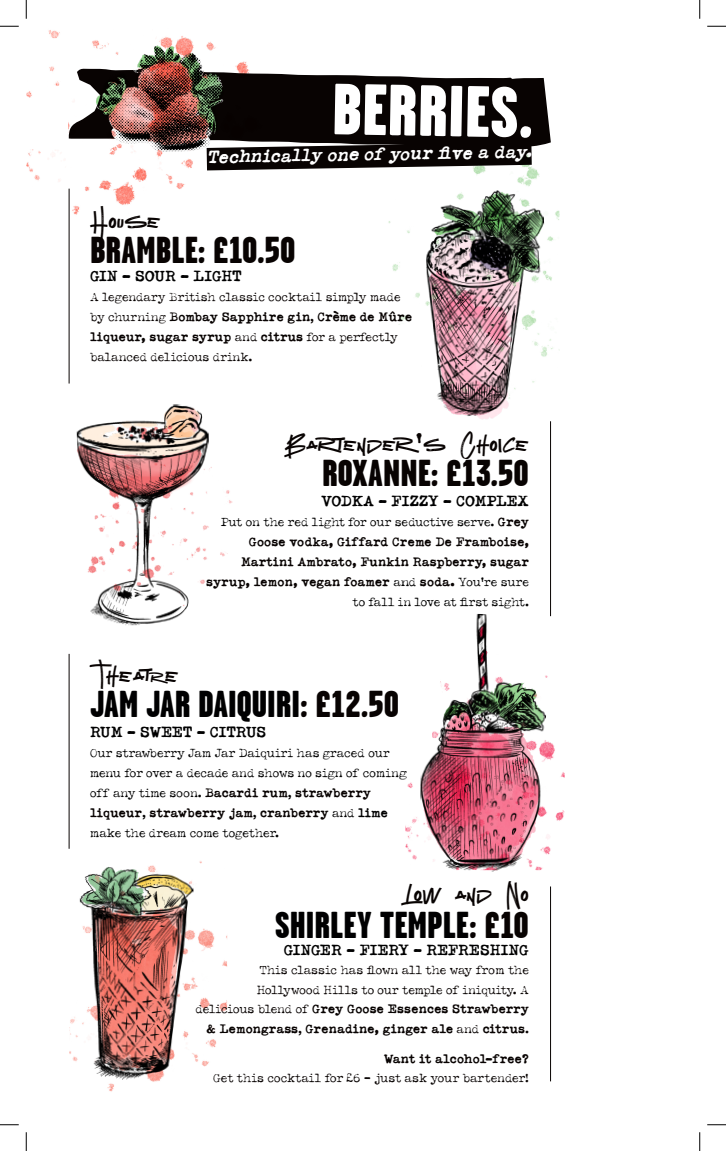
<style>
.page{position:relative;width:726px;height:1151px;background:#fff}
.page>*{position:absolute;margin:0;border:0;box-sizing:border-box;transform-origin:0 0}
.t1{font:900 72.25px "Garage Gothic";color:#fff}
.t2{font:900 37.5px "Garage Gothic";color:#000001}
.t3{font:900 37.5px "Garage Gothic";color:#080302}
.t4{font:27.5px "Network Free Version";letter-spacing:.02em;color:#080302}
.t5{font:italic 700 17.5px "Typeka";color:#fff}
.t6{font:700 15px "Typeka";letter-spacing:-.02em;color:#000001}
.t7{font:12.5px/19.4px "Typeka";color:#080302;text-align:right}
.t8{font:700 12.5px/20px "Typeka";color:#080302;text-align:right}
.t9{font:12.5px/20px "Typeka";color:#000001}
.s1{font-weight:700}
.s2{font-family:"Typeka"}
.s3{font-weight:400;color:#000001}
.s4{font-size:20px}
.s5{color:#080302}
.s6{font-weight:700;color:#080302}
</style>
<div class="page">
<svg style="left:275px;top:73px;width:274px;height:58px;background:#1b1615"></svg>
<hr style="left:550px;top:421px;width:1px;height:195px;background:#080302">
<hr style="left:69px;top:654px;width:1px;height:195px;background:#080302">
<hr style="left:69px;top:189px;width:1px;height:195px;background:#080302">
<hr style="left:550px;top:886px;width:1px;height:195px;background:#080302">
<svg style="left:275px;top:131px;width:84px;height:39px;background:#25201f"></svg>
<img style="left:108px;top:620px;width:63px;height:6px">
<img style="left:68px;top:357px;width:165px;height:263px">
<img style="left:26px;top:30px;width:249px;height:216px">
<img style="left:359px;top:125px;width:200px;height:323px">
<img style="left:405px;top:582px;width:159px;height:288px">
<img style="left:69px;top:837px;width:158px;height:255px">
<svg style="left:0;top:25px;width:19px;height:2px"></svg>
<svg style="left:707px;top:25px;width:19px;height:2px"></svg>
<svg style="left:0;top:1124px;width:19px;height:1px"></svg>
<svg style="left:707px;top:1124px;width:19px;height:1px"></svg>
<svg style="left:25px;top:0;width:2px;height:19px"></svg>
<svg style="left:25px;top:1132px;width:2px;height:19px"></svg>
<svg style="left:699px;top:0;width:1px;height:19px"></svg>
<svg style="left:699px;top:1132px;width:1px;height:19px"></svg>
<p class="t1" style="left:333px;top:69px;width:203px;rotate:1deg">BERRIES.</p>
<p class="t5" style="left:207px;top:146px;width:326px;rotate:-1deg">Technically one of your fi ve a day.</p>
<h3 class="t4" style="left:90px;top:203px;width:72px">House</h3>
<h2 class="t3" style="left:90px;top:229px;width:207px">BRAMBLE: £10.50</h2>
<p class="t6" style="left:90px;top:266px;width:153px">GIN - SOUR - LIGHT</p>
<p class="t7" style="left:90px;top:287px;width:323px;line-height:20px;text-align:left">A legendary British classic cocktail simply made by churning <span class="s1">Bombay Sapphire gin</span>, <span class="s1">Crème de Mûre liqueur, sugar syrup</span> and <span class="s1">citrus</span> for a perfectly balanced delicious drink.</p>
<p class="t4" style="left:284px;top:426px;width:246px">Bartender<span class="s2">’</span>s Choice</p>
<p class="t3" style="left:322px;top:452px;width:208px">ROXANNE: £13.50</p>
<p class="t6" style="left:321px;top:491px;width:209px">VODKA - FIZZY - COMPLEX</p>
<p class="t8" style="left:206px;top:511px;width:324px"><span class="s3">Put on the red light for our seductive serve.</span> Grey Goose vodka, Giffard Creme De Framboise, Martini Ambrato, Funkin Raspberry, sugar syrup, lemon, vegan foamer <span class="s3">and</span> soda. <span class="s3">You’re sure to fall in love at first sight.</span></p>
<p class="t4" style="left:90px;top:657px;width:90px">Theat<span class="s4">r</span>e</p>
<p class="t2" style="left:90px;top:683px;width:311px">JAM JAR DAIQUIRI<span class="s5">: £12.50</span></p>
<p class="t6" style="left:90px;top:722px;width:178px">RUM - SWEET - CITRUS</p>
<p class="t9" style="left:90px;top:743px;width:318px">Our strawberry Jam Jar Daiquiri has graced our menu for over a decade and shows no sign of coming off any time soon. <span class="s6">Bacardi rum</span>, <span class="s6">strawberry liqueur</span>, <span class="s6">strawberry jam</span>, <span class="s6">cranberry</span> and <span class="s1">lime </span>make the dream come together.</p>
<p class="t4" style="left:401px;top:876px;width:129px">Low and No</p>
<p class="t2" style="left:275px;top:904px;width:255px">SHIRLEY TEMPLE<span class="s5">: £10</span></p>
<p class="t6" style="left:284px;top:940px;width:247px">GINGER - FIERY - REFRESHING</p>
<p class="t7" style="left:195px;top:961px;width:335px">This classic has flown all the way from the Hollywood Hills to our temple of iniquity. A delicious blend of <span class="s1">Grey Goose Essences Strawberry &amp; Lemongrass</span>, <span class="s1">Grenadine, ginger ale</span> and <span class="s1">citrus</span>.</p>
<p class="t7" style="left:213px;top:1049px;width:317px"><span class="s1">Want it alcohol-free?<br></span>Get this cocktail for £6 - just ask your bartender!</p>
</div>
